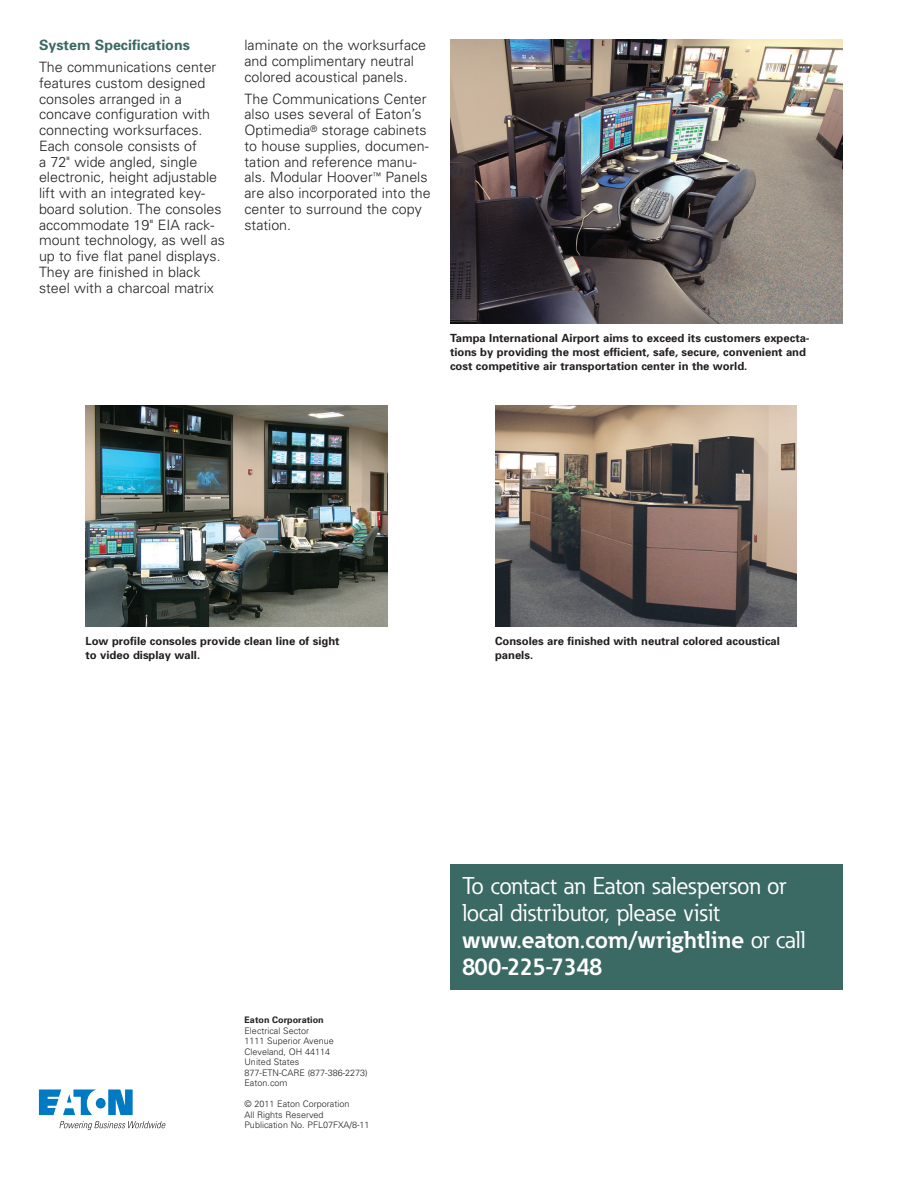
<style>
.page{position:relative;width:918px;height:1188px;background:#fff}
.page>*{position:absolute;margin:0;border:0;box-sizing:border-box;transform-origin:0 0}
._02_Body{font:24px/27px "Eaton";color:#fff}
.Body_Copy{font:300 14.25px/15.8px "Univers";color:#231f20}
.Body_Copy-2{font:700 14.25px "Univers";color:#3b6964}
._05_Caption_Head{font:700 11.25px/13.8px "Univers";color:#231f20}
.Backpage_Copyright_a{font:300 9px "Univers";color:#231f20}
.Backpage_Copyright_a-2{font:700 9px "Univers";color:#231f20}
.s1{font-weight:700}
</style>
<div class="page">
<svg style="left:39px;top:1090px;width:94px;height:25px"></svg>
<svg style="left:59px;top:1121px;width:107px;height:9px"></svg>
<div style="left:450px;top:864px;width:393px;height:126px;background:#3b6964"></div>
<img style="left:86px;top:405px;width:301px;height:222px">
<img style="left:450px;top:39px;width:393px;height:284px">
<img style="left:495px;top:405px;width:301px;height:222px">
<p class="Body_Copy-2" style="left:39px;top:37px;width:152px">System Specifications</p>
<p class="Body_Copy" style="left:39px;top:59px;width:188px">The communications center features custom designed consoles arranged in a concave configuration with connecting worksurfaces.<br>Each console consists of<br>a 72" wide angled, single electronic, height adjustable lift with an integrated key&shy;board solution. The consoles accommodate 19" EIA rack&shy;mount technology, as well as up to five flat panel displays.<br>They are finished in black steel with a charcoal matrix</p>
<p class="Body_Copy" style="left:244px;top:37px;width:183px">laminate on the worksurface and complimentary neutral colored acoustical panels.</p>
<p class="Body_Copy" style="left:244px;top:91px;width:188px">The Communications Center also uses several of Eaton’s<br>Optimedia<sup>®</sup> storage cabinets to house supplies, documen&shy;tation and reference manu&shy;als. Modular Hoover<sup>™</sup> Panels are also incorporated into the center to surround the copy station.</p>
<p class="_05_Caption_Head" style="left:450px;top:331px;width:361px">Tampa International Airport aims to exceed its customers expecta&shy;tions by providing the most efficient, safe, secure, convenient and cost competitive air transportation center in the world.</p>
<p class="_05_Caption_Head" style="left:86px;top:634px;width:256px">Low profile consoles provide clean line of sight to video display wall.</p>
<p class="Backpage_Copyright_a-2" style="left:244px;top:1015px;width:81px">Eaton Corporation</p>
<p class="Backpage_Copyright_a" style="left:244px;top:1025px;width:66px">Electrical Sector</p>
<p class="Backpage_Copyright_a" style="left:244px;top:1036px;width:91px">1111 Superior Avenue</p>
<p class="Backpage_Copyright_a" style="left:244px;top:1046px;width:87px">Cleveland, OH 44114</p>
<p class="Backpage_Copyright_a" style="left:244px;top:1057px;width:56px">United States</p>
<p class="Backpage_Copyright_a" style="left:244px;top:1067px;width:125px">877-ETN-CARE (877-386-2273)</p>
<p class="Backpage_Copyright_a" style="left:244px;top:1078px;width:45px">Eaton.com</p>
<p class="Backpage_Copyright_a" style="left:244px;top:1099px;width:106px">© 2011 Eaton Corporation</p>
<p class="Backpage_Copyright_a" style="left:244px;top:1109px;width:81px">All Rights Reserved</p>
<p class="Backpage_Copyright_a" style="left:244px;top:1120px;width:127px">Publication No. PFL07FXA/8-11</p>
<p class="_05_Caption_Head" style="left:495px;top:634px;width:287px">Consoles are finished with neutral colored acoustical panels.</p>
<p class="_02_Body" style="left:462px;top:873px;width:345px">To contact an Eaton salesperson or local distributor, please visit <span class="s1">www.eaton.com/wrightline</span> or call<br><span class="s1">800-225-7348</span></p>
</div>
